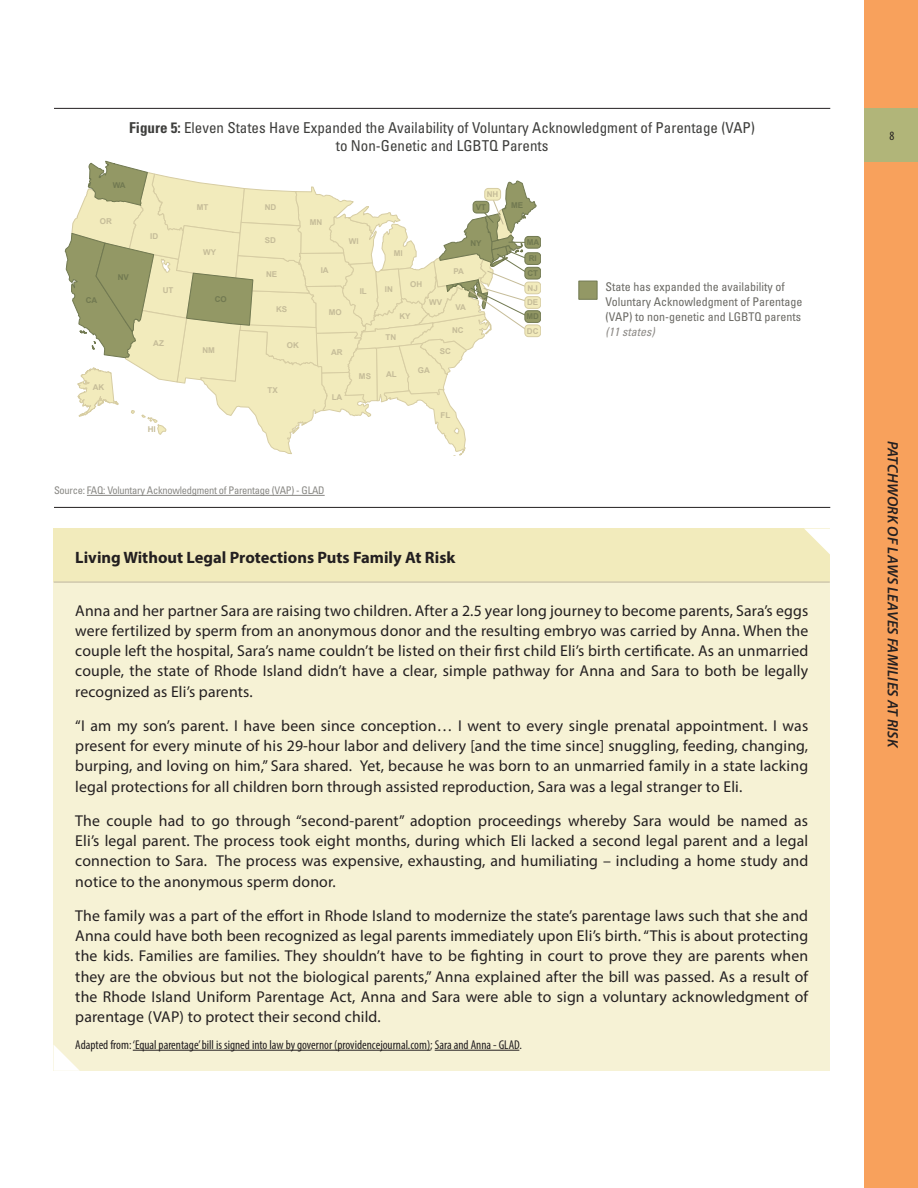
<style>
.page{position:relative;width:918px;height:1188px;background:#fff}
.page>*{position:absolute;margin:0;border:0;box-sizing:border-box;transform-origin:0 0}
.t1{font:700 16.5px "Myriad Pro";color:#231f20}
.t2{font:15.75px/20.2px "Myriad Pro";letter-spacing:.01em;color:#231f20;text-align:justify}
.t3{font:condensed 15px/18px "Univers";color:#3e3e3c;text-align:center}
.t4{font:italic 600 15px "Myriad Pro";letter-spacing:.02em;color:#231f20}
.t5{font:condensed 12.75px "Myriad Pro";color:#231f20}
.t6{font:condensed 12px/15px "Univers";color:#6b6a65}
.t7{font:italic condensed 12px "Univers";color:#8e8b87}
.t8{font:condensed 10.5px "Univers";letter-spacing:-.025em;color:#6b6a65}
.t9{font:700 8.1px/14.5px "Arial";color:#c5bc98}
.t10{font:700 8.1px/16.4px "Arial";color:#717951}
.s1{font-weight:700}
</style>
<div class="page">
<div style="left:864px;top:0;width:54px;height:1188px;background:#f8a15c"></div>
<div style="left:864px;top:108px;width:54px;height:54px;background:#b1b579"></div>
<hr style="left:54px;top:108px;width:776px;height:1px;background:#231f20">
<svg style="left:65px;top:161px;width:472px;height:295px"></svg>
<div style="left:485px;top:188px;width:16px;height:12px;background:#f2ebbc;border-radius:4px"></div>
<div style="left:485px;top:188px;width:16px;height:12px;border:1px solid #d7cda3;border-radius:4px"></div>
<div style="left:525px;top:236px;width:16px;height:12px;background:#939865;border-radius:4px"></div>
<div style="left:525px;top:236px;width:16px;height:12px;border:1px solid #717951;border-radius:4px"></div>
<div style="left:525px;top:253px;width:16px;height:11px;background:#939865;border-radius:4px"></div>
<div style="left:525px;top:252px;width:16px;height:13px;border:1px solid #717951;border-radius:4px"></div>
<div style="left:525px;top:267px;width:16px;height:12px;background:#939865;border-radius:4px"></div>
<div style="left:525px;top:267px;width:16px;height:12px;border:1px solid #717951;border-radius:4px"></div>
<div style="left:525px;top:282px;width:16px;height:12px;background:#f2ebbc;border-radius:4px"></div>
<div style="left:525px;top:282px;width:16px;height:12px;border:1px solid #d7cda3;border-radius:4px"></div>
<div style="left:525px;top:297px;width:16px;height:11px;background:#f2ebbc;border-radius:4px"></div>
<div style="left:525px;top:296px;width:16px;height:13px;border:1px solid #d7cda3;border-radius:4px"></div>
<div style="left:525px;top:311px;width:16px;height:11px;background:#939865;border-radius:4px"></div>
<div style="left:525px;top:310px;width:16px;height:13px;border:1px solid #717951;border-radius:4px"></div>
<div style="left:525px;top:325px;width:16px;height:12px;background:#f2ebbc;border-radius:4px"></div>
<div style="left:525px;top:325px;width:16px;height:12px;border:1px solid #d7cda3;border-radius:4px"></div>
<div style="left:473px;top:201px;width:16px;height:12px;background:#939865;border-radius:4px"></div>
<div style="left:473px;top:201px;width:16px;height:12px;border:1px solid #717951;border-radius:4px"></div>
<hr style="left:54px;top:507px;width:776px;height:1px;background:#231f20">
<hr style="left:87px;top:495px;width:238px;height:1px;background:#6b6a65">
<div style="left:578px;top:281px;width:19px;height:19px;background:#939865;border:1px solid #717951"></div>
<div style="left:54px;top:529px;width:776px;height:53px;background:#f2ebbc"></div>
<div style="left:54px;top:582px;width:776px;height:489px;background:#f6f2d5"></div>
<hr style="left:54px;top:581px;width:776px;height:2px;background:#d0c8ae">
<hr style="left:133px;top:1050px;width:297px;height:1px;background:#231f20">
<hr style="left:435px;top:1050px;width:84px;height:1px;background:#231f20">
<svg style="left:54px;top:1045px;width:26px;height:26px"></svg>
<svg style="left:805px;top:529px;width:25px;height:25px"></svg>
<p class="t3" style="left:129px;top:119px;width:627px"><span class="s1">Figure 5:</span> Eleven States Have Expanded the Availability of Voluntary Acknowledgment of Parentage (VAP) to Non-Genetic and LGBTQ Parents</p>
<p class="t10" style="left:113px;top:177px;width:14px">WA</p>
<p class="t9" style="left:487px;top:187px;width:13px">NH</p>
<p class="t9" style="left:197px;top:200px;width:13px">MT</p>
<p class="t9" style="left:265px;top:200px;width:13px">ND</p>
<p class="t10" style="left:476px;top:199px;width:12px">VT</p>
<p class="t10" style="left:511px;top:197px;width:14px">ME</p>
<p class="t9" style="left:100px;top:214px;width:14px">OR</p>
<p class="t9" style="left:310px;top:215px;width:14px">MN</p>
<p class="t9" style="left:150px;top:229px;width:10px">ID</p>
<p class="t9" style="left:265px;top:233px;width:13px">SD</p>
<p class="t9" style="left:349px;top:234px;width:11px">WI</p>
<p class="t10" style="left:471px;top:235px;width:13px">NY</p>
<p class="t9" style="left:203px;top:245px;width:14px">WY</p>
<p class="t9" style="left:394px;top:246px;width:10px">MI</p>
<p class="t10" style="left:118px;top:270px;width:13px">NV</p>
<p class="t9" style="left:163px;top:283px;width:12px">UT</p>
<p class="t9" style="left:266px;top:267px;width:13px">NE</p>
<p class="t9" style="left:321px;top:263px;width:10px">IA</p>
<p class="t9" style="left:360px;top:284px;width:9px">IL</p>
<p class="t9" style="left:385px;top:282px;width:10px">IN</p>
<p class="t9" style="left:410px;top:278px;width:14px">OH</p>
<p class="t9" style="left:453px;top:264px;width:12px">PA</p>
<p class="t10" style="left:86px;top:292px;width:13px">CA</p>
<p class="t10" style="left:215px;top:291px;width:14px">CO</p>
<p class="t9" style="left:276px;top:302px;width:13px">KS</p>
<p class="t9" style="left:329px;top:305px;width:14px">MO</p>
<p class="t9" style="left:399px;top:309px;width:13px">KY</p>
<p class="t9" style="left:429px;top:295px;width:14px">WV</p>
<p class="t9" style="left:455px;top:300px;width:12px">VA</p>
<p class="t9" style="left:153px;top:336px;width:12px">AZ</p>
<p class="t9" style="left:202px;top:343px;width:14px">NM</p>
<p class="t9" style="left:287px;top:338px;width:14px">OK</p>
<p class="t9" style="left:331px;top:345px;width:13px">AR</p>
<p class="t9" style="left:386px;top:331px;width:12px">TN</p>
<p class="t9" style="left:452px;top:323px;width:13px">NC</p>
<p class="t9" style="left:440px;top:344px;width:13px">SC</p>
<p class="t10" style="left:527px;top:234px;width:14px">MA<br>RI</p>
<p class="t10" style="left:527px;top:265px;width:12px">CT</p>
<p class="t9" style="left:527px;top:281px;width:13px">NJ<br>DE</p>
<p class="t10" style="left:527px;top:309px;width:14px">MD</p>
<p class="t9" style="left:527px;top:324px;width:13px">DC</p>
<p class="t9" style="left:359px;top:369px;width:14px">MS</p>
<p class="t9" style="left:386px;top:367px;width:12px">AL</p>
<p class="t9" style="left:418px;top:363px;width:14px">GA</p>
<p class="t9" style="left:93px;top:381px;width:13px">AK</p>
<p class="t9" style="left:268px;top:383px;width:12px">TX</p>
<p class="t9" style="left:332px;top:390px;width:12px">LA</p>
<p class="t9" style="left:441px;top:408px;width:11px">FL</p>
<p class="t9" style="left:148px;top:422px;width:10px">HI</p>
<p class="t8" style="left:54px;top:484px;width:272px">Source: FAQ: Voluntary Acknowledgment of Parentage (VAP) - GLAD</p>
<p class="t6" style="left:606px;top:280px;width:198px">State has expanded the availability of<br>Voluntary Acknowledgment of Parentage (VAP) to non-genetic and LGBTQ parents</p>
<p class="t7" style="left:606px;top:325px;width:51px">(11 states)</p>
<p class="t1" style="left:75px;top:546px;width:382px">Living Without Legal Protections Puts Family At Risk</p>
<p class="t2" style="left:75px;top:600px;width:735px">Anna and her partner Sara are raising two children. After a 2.5 year long journey to become parents, Sara’s eggs were fertilized by sperm from an anonymous donor and the resulting embryo was carried by Anna. When the couple left the hospital, Sara’s name couldn’t be listed on their first child Eli’s birth certificate. As an unmarried couple, the state of Rhode Island didn’t have a clear, simple pathway for Anna and Sara to both be legally recognized as Eli’s parents.</p>
<p class="t2" style="left:75px;top:715px;width:734px">“I am my son’s parent. I have been since conception… I went to every single prenatal appointment. I was present for every minute of his 29-hour labor and delivery [and the time since] snuggling, feeding, changing, burping, and loving on him,” Sara shared. Yet, because he was born to an unmarried family in a state lacking legal protections for all children born through assisted reproduction, Sara was a legal stranger to Eli.</p>
<p class="t2" style="left:75px;top:810px;width:734px">The couple had to go through “second-parent” adoption proceedings whereby Sara would be named as Eli’s legal parent. The process took eight months, during which Eli lacked a second legal parent and a legal connection to Sara. The process was expensive, exhausting, and humiliating – including a home study and notice to the anonymous sperm donor.</p>
<p class="t2" style="left:75px;top:905px;width:734px">The family was a part of the effort in Rhode Island to modernize the state’s parentage laws such that she and Anna could have both been recognized as legal parents immediately upon Eli’s birth. “This is about protecting the kids. Families are families. They shouldn’t have to be fighting in court to prove they are parents when they are the obvious but not the biological parents,” Anna explained after the bill was passed. As a result of the Rhode Island Uniform Parentage Act, Anna and Sara were able to sign a voluntary acknowledgment of parentage (VAP) to protect their second child.</p>
<p class="t5" style="left:75px;top:1037px;width:448px">Adapted from: ‘Equal parentage’ bill is signed into law by governor (providencejournal.com); Sara and Anna - GLAD.</p>
<p class="t5" style="left:890px;top:128px;width:6px">8</p>
<p class="t4" style="left:902px;top:441px;width:309px;rotate:90deg">PATCHWORK OF LAWS LEAVES FAMILIES AT RISK</p>
</div>
